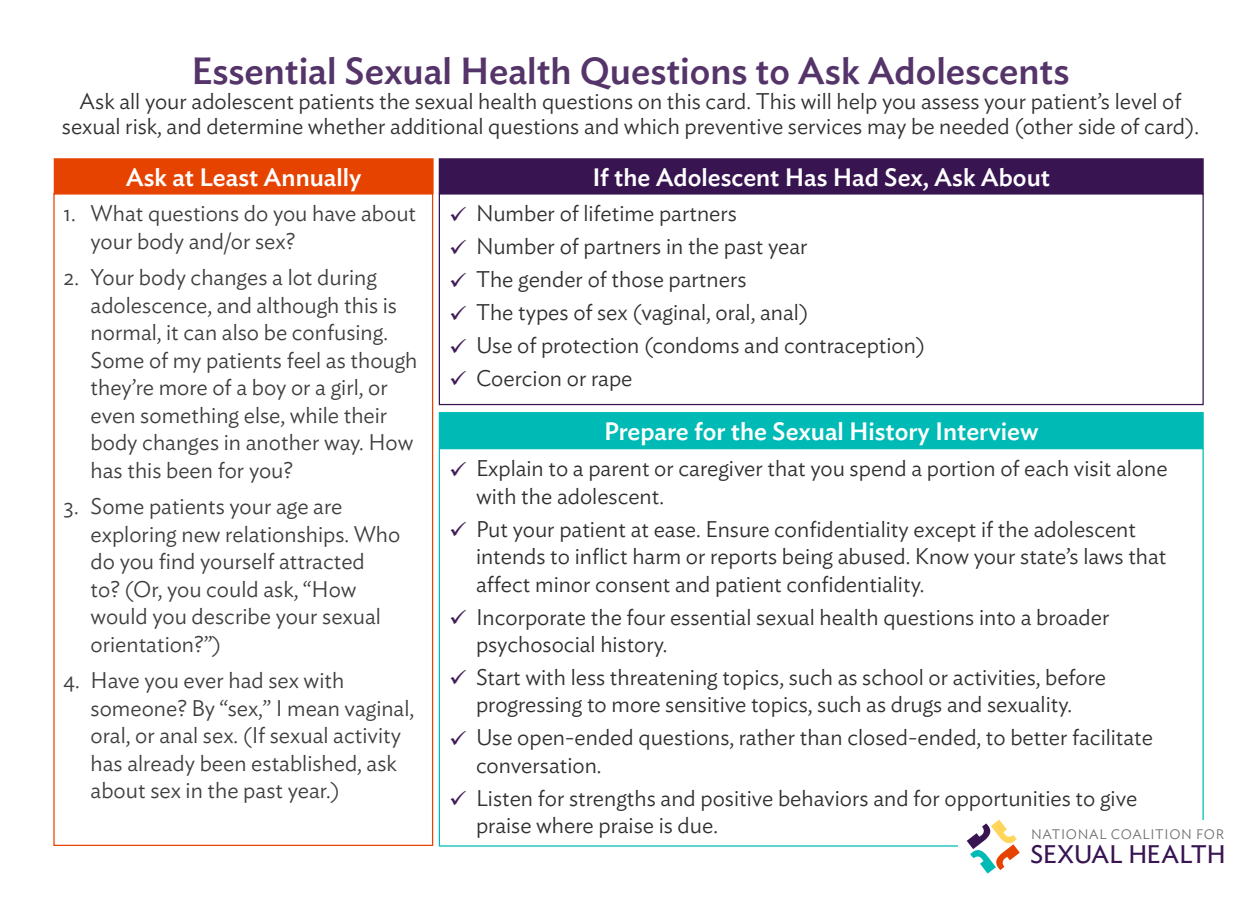
<style>
.page{position:relative;width:1260px;height:900px;background:#fff}
.page>*{position:absolute;margin:0;border:0;box-sizing:border-box;transform-origin:0 0}
.t1{font:500 37.5px "Ideal Sans";color:#55346a}
.t2{font:25.25px "Ideal Sans";letter-spacing:-.02em;color:#381451}
.t3{font:500 25px "Ideal Sans";color:#fff}
.Intro{font:300 22.5px/27.5px "Ideal Sans";color:#312f30}
.t4{font:300 22.5px/27.5px "Ideal Sans";color:#3e3e3f}
.t5{font:300 13.75px "Ideal Sans";letter-spacing:.05em;color:#6c6d70}
</style>
<div class="page">
<div style="left:54px;top:159px;width:379px;height:35px;background:#e74300"></div>
<div style="left:54px;top:158px;width:380px;height:36px;border:1px solid #e74300"></div>
<div style="left:439px;top:159px;width:764px;height:35px;background:#381451"></div>
<div style="left:439px;top:158px;width:765px;height:36px;border:1px solid #381451"></div>
<div style="left:439px;top:413px;width:764px;height:34px;background:#00bbb5"></div>
<div style="left:439px;top:412px;width:765px;height:36px;border:1px solid #00bbb5"></div>
<svg style="left:967px;top:820px;width:53px;height:54px"></svg>
<p class="t1" style="left:191px;top:42px;width:880px">Essential Sexual Health Questions to Ask Adolescents</p>
<p class="Intro" style="left:62px;top:87px;width:1139px;line-height:25px;text-align:center">Ask all your adolescent patients the sexual health questions on this card. This will help you assess your patient’s level of sexual risk, and determine whether additional questions and which preventive services may be needed (other side of card).</p>
<p class="t3" style="left:126px;top:158px;width:237px">Ask at Least Annually</p>
<p class="t3" style="left:592px;top:158px;width:459px">If the Adolescent Has Had Sex, Ask About</p>
<p class="t4" style="left:91px;top:198px;width:327px;text-indent:-27px">1. What questions do you have about your body and/or sex?</p>
<p class="t4" style="left:91px;top:262px;width:328px;text-indent:-27px">2. Your body changes a lot during adolescence, and although this is normal, it can also be confusing.<br>Some of my patients feel as though they’re more of a boy or a girl, or even something else, while their body changes in another way. How has this been for you?</p>
<p class="t4" style="left:91px;top:491px;width:311px;text-indent:-27px">3. Some patients your age are exploring new relationships. Who do you find yourself attracted<br>to? (Or, you could ask, “How would you describe your sexual orientation?”)</p>
<p class="t4" style="left:91px;top:665px;width:325px;text-indent:-27px">4. Have you ever had sex with someone? By “sex,” I mean vaginal, oral, or anal sex. (If sexual activity has already been established, ask about sex in the past year.)</p>
<p class="Intro" style="left:476px;top:198px;width:262px">Number of lifetime partners</p>
<p class="Intro" style="left:476px;top:231px;width:333px">Number of partners in the past year</p>
<p class="Intro" style="left:476px;top:264px;width:272px">The gender of those partners</p>
<p class="Intro" style="left:476px;top:297px;width:334px">The types of sex (vaginal, oral, anal)</p>
<p class="Intro" style="left:476px;top:330px;width:451px">Use of protection (condoms and contraception)</p>
<p class="Intro" style="left:476px;top:362px;width:158px">Coercion or rape</p>
<p class="t3" style="left:604px;top:412px;width:436px">Prepare for the Sexual History Interview</p>
<p class="Intro" style="left:476px;top:453px;width:693px">Explain to a parent or caregiver that you spend a portion of each visit alone with the adolescent.</p>
<p class="Intro" style="left:476px;top:513px;width:692px">Put your patient at ease. Ensure confidentiality except if the adolescent intends to inflict harm or reports being abused. Know your state’s laws that affect minor consent and patient confidentiality.</p>
<p class="Intro" style="left:476px;top:601px;width:635px">Incorporate the four essential sexual health questions into a broader psychosocial history.</p>
<p class="Intro" style="left:476px;top:661px;width:632px">Start with less threatening topics, such as school or activities, before progressing to more sensitive topics, such as drugs and sexuality.</p>
<p class="Intro" style="left:476px;top:722px;width:679px">Use open-ended questions, rather than closed-ended, to better facilitate conversation.</p>
<p class="Intro" style="left:476px;top:782px;width:663px">Listen for strengths and positive behaviors and for opportunities to give praise where praise is due.</p>
<p class="t5" style="left:1031px;top:824px;width:195px">NATIONAL COALITION FOR</p>
<p class="t2" style="left:1030px;top:835px;width:197px">SEXUAL HEALTH</p>
</div>
